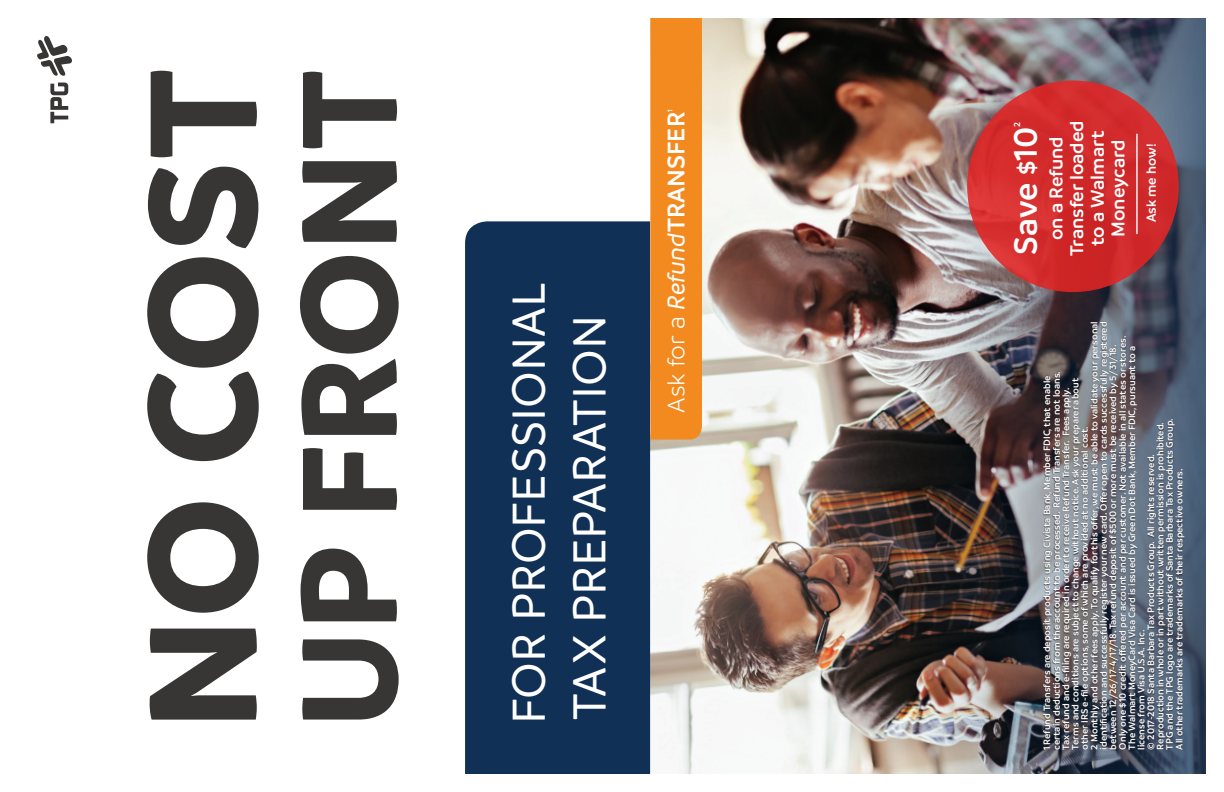
<style>
.page{position:relative;width:1224px;height:792px;background:#fff}
.page>*{position:absolute;margin:0;border:0;box-sizing:border-box;transform-origin:0 0}
.t1{font:700 163.7px "Branding";color:#383535}
.t2{font:700 144.9px "Branding";color:#383535}
.t3{font:500 49.8px/60.7px "Branding";color:#fff}
.t4{font:600 34.6px "Branding";letter-spacing:-.005em;color:#fff}
.t5{font:600 25.9px "Branding";color:#fff}
.t6{font:600 19.8px/20.7px "Branding";color:#fff;text-align:center}
.t7{font:600 14.1px "Branding";color:#fff}
.t8{font:600 10px/9.4px "Branding";color:#fff}
.t9{font:600 9.3px "Branding";color:#fff}
.t10{font:600 7.3px "Branding";color:#fff}
.s1{font-weight:300}
.s2{font-weight:500;font-style:italic}
.s3{font-size:27.3px}
</style>
<div class="page">
<img style="left:650px;top:18px;width:214px;height:756px">
<img style="left:864px;top:18px;width:342px;height:756px">
<div style="left:465px;top:221px;width:185px;height:553px;background:#113056"></div>
<div style="left:650px;top:18px;width:52px;height:422px;background:#f28a20"></div>
<div style="left:967px;top:81px;width:212px;height:211px;background:#d32a2c;border-radius:50%"></div>
<hr style="left:1136px;top:134px;width:2px;height:100px;background:#fff">
<div style="left:1043px;top:321px;width:142px;height:429px;background:#231f20;opacity:.8"></div>
<svg style="left:50px;top:83px;width:18px;height:40px"></svg>
<svg style="left:37px;top:36px;width:35px;height:40px"></svg>
<h1 class="t1" style="left:108px;top:731px;width:663px;rotate:-90deg">NO COST</h1>
<h2 class="t2" style="left:266px;top:728px;width:660px;rotate:-90deg">UP FRONT</h2>
<h3 class="t3" style="left:499px;top:724px;width:442px;rotate:-90deg">FOR PROFESSIONAL<br>TAX PREPARATION</h3>
<p class="t10" style="left:666px;top:112px;width:4px;rotate:-90deg">1</p>
<h3 class="t5" style="left:662px;top:413px;width:302px;rotate:-90deg"><span class="s1">Ask for a</span> <span class="s2">Refund</span>TRANSFER</h3>
<p class="t9" style="left:1012px;top:127px;width:6px;rotate:-90deg">2</p>
<h3 class="t6" style="left:1046px;top:256px;width:137px;rotate:-90deg">on a Refund<br>Transfer loaded to a Walmart<br>Moneycard</h3>
<h3 class="t4" style="left:1007px;top:255px;width:129px;rotate:-90deg">Save <span class="s3">$</span>10</h3>
<h3 class="t7" style="left:1143px;top:222px;width:80px;rotate:-90deg">Ask me how!</h3>
<p class="t8" style="left:1042px;top:750px;width:430px;rotate:-90deg">1Refund Transfers are deposit products using Civista Bank, Member FDIC, that enable<br>certain deductions from the account to be processed. Refund Transfers are not loans.<br>Tax refund and e-filing are required in order to receive Refund Transfer. Fees apply.<br>Terms and conditions are subject to change without notice. Ask your preparer about<br>other IRS e-file options, some of which are provided at no additional cost.<br>2 Monthly and other fees apply. To qualify for this offer, we must be able to validate your personal identification and successfully register your new card. Offer open to cards successfully registered between 12/26/17-4/17/18. Tax refund deposit of $500 or more must be received by 5/31/18.<br>Only one $10 credit offered per account and per customer. Not available in all states or stores.<br>The Walmart MoneyCard Visa Card is issued by Green Dot Bank, Member FDIC, pursuant to a license from Visa U.S.A. Inc.<br>© 2017-2018 Santa Barbara Tax Products Group. All rights reserved.<br>Reproduction in whole or in part without written permission is prohibited.<br>TPG and the TPG logo are trademarks of Santa Barbara Tax Products Group.<br>All other trademarks are trademarks of their respective owners.</p>
</div>
